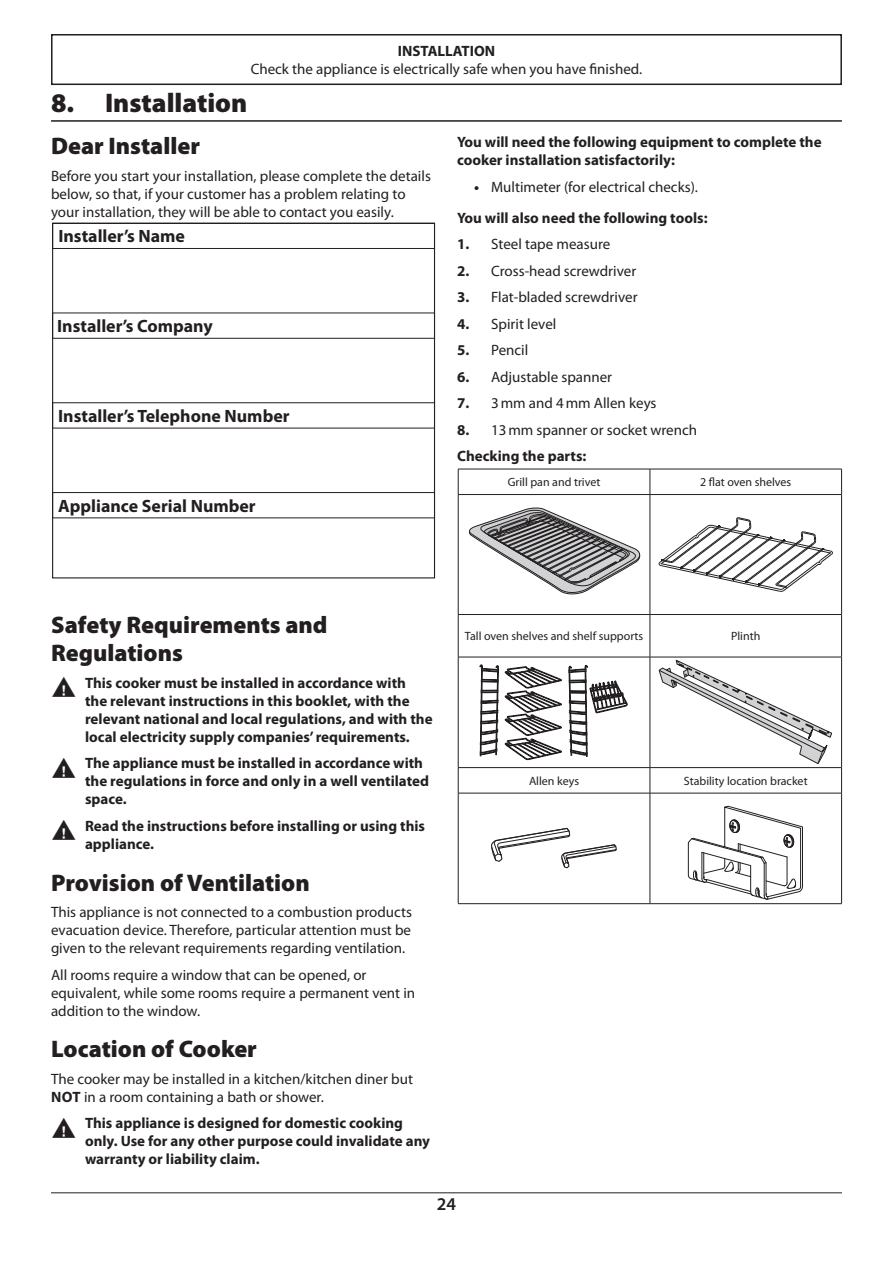
<style>
.page{position:relative;width:893px;height:1263px;background:#fff}
.page>*{position:absolute;margin:0;border:0;box-sizing:border-box;transform-origin:0 0}
.Heading_1{font:900 27px "Myriad Pro";color:#231f20}
.Heading_2{font:900 24px/28.8px "Myriad Pro";color:#231f20}
.t1{font:600 18px "Myriad Pro";color:#231f20}
.t2{font:700 17.85px "Myriad Pro";color:#231f20}
.Body{font:15px/18px "Myriad Pro";color:#231f20}
.Body-2{font:700 15px/18px "Myriad Pro";color:#231f20}
.Body_centre{font:12px "Myriad Pro";color:#231f20}
.s1{font-weight:700}
</style>
<div class="page">
<div style="left:51px;top:34px;width:791px;height:51px;border:2px solid #231f20"></div>
<hr style="left:51px;top:1192px;width:791px;height:1px;background:#231f20">
<div style="left:52px;top:223px;width:383px;height:26px;border:1px solid #231f20"></div>
<div style="left:52px;top:492px;width:383px;height:26px;border:1px solid #231f20"></div>
<div style="left:52px;top:402px;width:383px;height:26px;border:1px solid #231f20"></div>
<div style="left:52px;top:313px;width:383px;height:26px;border:1px solid #231f20"></div>
<hr style="left:458px;top:469px;width:192px;height:1px;background:#231f20">
<svg style="left:458px;top:469px;width:1px;height:25px"></svg>
<hr style="left:650px;top:469px;width:192px;height:1px;background:#231f20">
<svg style="left:650px;top:469px;width:1px;height:25px"></svg>
<svg style="left:841px;top:469px;width:1px;height:25px"></svg>
<hr style="left:458px;top:494px;width:192px;height:1px;background:#231f20">
<hr style="left:458px;top:495px;width:1px;height:119px;background:#231f20">
<hr style="left:650px;top:494px;width:192px;height:1px;background:#231f20">
<hr style="left:650px;top:495px;width:1px;height:119px;background:#231f20">
<hr style="left:841px;top:495px;width:1px;height:119px;background:#231f20">
<hr style="left:458px;top:614px;width:192px;height:1px;background:#231f20">
<hr style="left:458px;top:615px;width:1px;height:42px;background:#231f20">
<hr style="left:650px;top:614px;width:192px;height:1px;background:#231f20">
<hr style="left:650px;top:615px;width:1px;height:42px;background:#231f20">
<hr style="left:841px;top:615px;width:1px;height:42px;background:#231f20">
<hr style="left:458px;top:657px;width:192px;height:1px;background:#231f20">
<hr style="left:458px;top:657px;width:1px;height:110px;background:#231f20">
<hr style="left:650px;top:657px;width:192px;height:1px;background:#231f20">
<hr style="left:650px;top:657px;width:1px;height:110px;background:#231f20">
<hr style="left:841px;top:657px;width:1px;height:110px;background:#231f20">
<hr style="left:458px;top:767px;width:192px;height:1px;background:#231f20">
<svg style="left:458px;top:768px;width:1px;height:25px"></svg>
<hr style="left:650px;top:767px;width:192px;height:1px;background:#231f20">
<svg style="left:650px;top:768px;width:1px;height:25px"></svg>
<svg style="left:841px;top:768px;width:1px;height:25px"></svg>
<hr style="left:458px;top:793px;width:192px;height:1px;background:#231f20">
<hr style="left:458px;top:793px;width:1px;height:110px;background:#231f20">
<hr style="left:650px;top:793px;width:192px;height:1px;background:#231f20">
<hr style="left:650px;top:793px;width:1px;height:110px;background:#231f20">
<hr style="left:841px;top:793px;width:1px;height:110px;background:#231f20">
<hr style="left:458px;top:903px;width:192px;height:1px;background:#231f20">
<hr style="left:650px;top:903px;width:192px;height:1px;background:#231f20">
<svg style="left:469px;top:507px;width:172px;height:88px"></svg>
<svg style="left:659px;top:517px;width:174px;height:75px"></svg>
<svg style="left:479px;top:664px;width:20px;height:92px"></svg>
<svg style="left:568px;top:665px;width:59px;height:92px"></svg>
<svg style="left:505px;top:667px;width:57px;height:93px"></svg>
<svg style="left:659px;top:660px;width:173px;height:104px"></svg>
<svg style="left:491px;top:827px;width:126px;height:42px"></svg>
<svg style="left:688px;top:805px;width:115px;height:95px"></svg>
<hr style="left:51px;top:120px;width:791px;height:2px;background:#231f20">
<p class="Body-2" style="left:398px;top:42px;width:99px">INSTALLATION</p>
<p class="Body" style="left:251px;top:60px;width:393px">Check the appliance is electrically safe when you have finished.</p>
<p class="Heading_1" style="left:51px;top:87px;width:198px">8. Installation</p>
<p class="Heading_2" style="left:51px;top:132px;width:151px">Dear Installer</p>
<p class="Body" style="left:51px;top:166px;width:381px">Before you start your installation, please complete the details below, so that, if your customer has a problem relating to your installation, they will be able to contact you easily.</p>
<p class="t2" style="left:58px;top:225px;width:128px">Installer’s Name</p>
<p class="t2" style="left:57px;top:314px;width:157px">Installer’s Company</p>
<p class="t2" style="left:58px;top:404px;width:233px">Installer’s Telephone Number</p>
<p class="t2" style="left:58px;top:494px;width:199px">Appliance Serial Number</p>
<p class="Body-2" style="left:457px;top:133px;width:366px">You will need the following equipment to complete the cooker installation satisfactorily:</p>
<p class="Body" style="left:474px;top:178px;width:225px"><span class="s1">•</span> Multimeter (for electrical checks).</p>
<p class="Body-2" style="left:457px;top:208px;width:252px">You will also need the following tools:</p>
<p class="Body" style="left:457px;top:235px;width:155px"><span class="s1">1.</span> Steel tape measure</p>
<p class="Body" style="left:457px;top:261px;width:181px"><span class="s1">2.</span> Cross-head screwdriver</p>
<p class="Body" style="left:457px;top:288px;width:182px"><span class="s1">3.</span> Flat-bladed screwdriver</p>
<p class="Body" style="left:457px;top:314px;width:101px"><span class="s1">4.</span> Spirit level</p>
<p class="Body" style="left:457px;top:341px;width:73px"><span class="s1">5.</span> Pencil</p>
<p class="Body" style="left:457px;top:367px;width:157px"><span class="s1">6.</span> Adjustable spanner</p>
<p class="Body" style="left:457px;top:394px;width:201px"><span class="s1">7.</span> 3mm and 4mm Allen keys</p>
<p class="Body" style="left:457px;top:420px;width:242px"><span class="s1">8.</span> 13mm spanner or socket wrench</p>
<p class="Body-2" style="left:457px;top:447px;width:131px">Checking the parts:</p>
<p class="Body_centre" style="left:508px;top:475px;width:94px">Grill pan and trivet</p>
<p class="Body_centre" style="left:700px;top:475px;width:93px">2 flat oven shelves</p>
<p class="Heading_2" style="left:51px;top:610px;width:278px">Safety Requirements and<br>Regulations</p>
<p class="Body-2" style="left:85px;top:673px;width:349px;text-indent:-34px">■ This cooker must be installed in accordance with<br>the relevant instructions in this booklet, with the relevant national and local regulations, and with the local electricity supply companies’ requirements.</p>
<p class="Body-2" style="left:85px;top:754px;width:346px;text-indent:-34px">■ The appliance must be installed in accordance with the regulations in force and only in a well ventilated space.</p>
<p class="Body-2" style="left:85px;top:816px;width:342px;text-indent:-34px">■ Read the instructions before installing or using this appliance.</p>
<p class="Heading_2" style="left:51px;top:868px;width:260px">Provision of Ventilation</p>
<p class="Body" style="left:51px;top:903px;width:362px;text-align:justify">This appliance is not connected to a combustion products evacuation device. Therefore, particular attention must be given to the relevant requirements regarding ventilation.</p>
<p class="Body" style="left:51px;top:965px;width:366px">All rooms require a window that can be opened, or equivalent, while some rooms require a permanent vent in addition to the window.</p>
<p class="Heading_2" style="left:51px;top:1035px;width:207px">Location of Cooker</p>
<p class="Body" style="left:51px;top:1069px;width:363px">The cooker may be installed in a kitchen/kitchen diner but<br><span class="s1">NOT</span> in a room containing a bath or shower.</p>
<p class="Body-2" style="left:85px;top:1113px;width:347px;text-indent:-34px">■ This appliance is designed for domestic cooking only. Use for any other purpose could invalidate any warranty or liability claim.</p>
<p class="Body_centre" style="left:465px;top:629px;width:180px">Tall oven shelves and shelf supports</p>
<p class="Body_centre" style="left:731px;top:629px;width:31px">Plinth</p>
<p class="Body_centre" style="left:529px;top:773px;width:52px">Allen keys</p>
<p class="Body_centre" style="left:684px;top:773px;width:125px">Stability location bracket</p>
<p class="t1" style="left:437px;top:1193px;width:21px">24</p>
</div>
